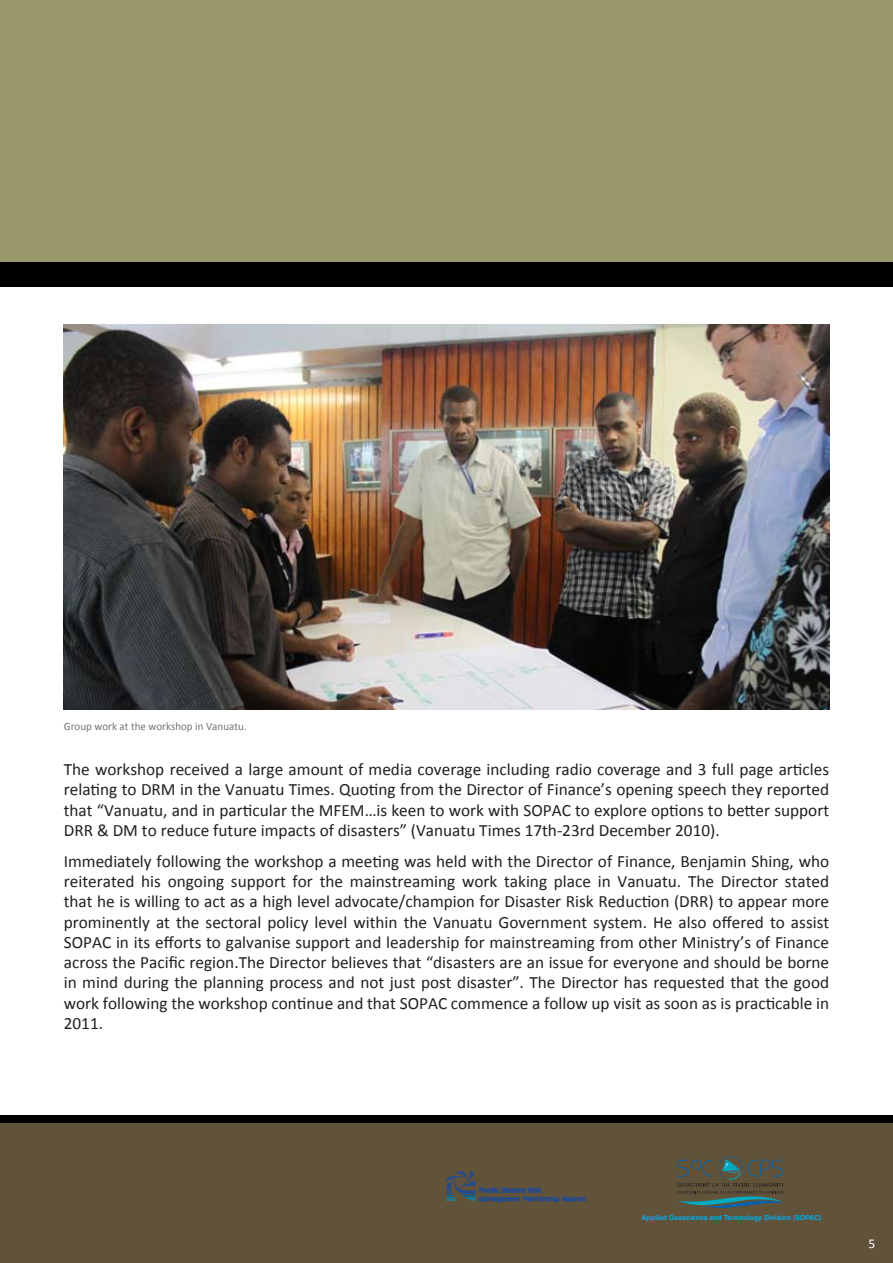
<style>
.page{position:relative;width:893px;height:1263px;background:#fff}
.page>*{position:absolute;margin:0;border:0;box-sizing:border-box;transform-origin:0 0}
.t1{font:17.25px/20.2px "Calibri";color:#231f20;text-align:justify}
.t2{font:13.5px "Calibri";color:#fff}
.t3{font:11.25px "Calibri";color:#73757b}
.t4{font:700 6.9px "Helvetica";color:#00aeef}
</style>
<div class="page">
<div style="left:0;top:0;width:893px;height:264px;background:#9a996e"></div>
<div style="left:0;top:1121px;width:893px;height:142px;background:#61523a"></div>
<div style="left:0;top:262px;width:893px;height:25px;background:#000"></div>
<div style="left:0;top:1115px;width:893px;height:8px;background:#000"></div>
<svg style="left:446px;top:1171px;width:141px;height:32px"></svg>
<img style="left:64px;top:324px;width:765px;height:385px">
<svg style="left:677px;top:1156px;width:108px;height:52px"></svg>
<p class="t3" style="left:64px;top:719px;width:184px">Group work at the workshop in Vanuatu.</p>
<p class="t1" style="left:64px;top:758px;width:767px">The workshop received a large amount of media coverage including radio coverage and 3 full page articles relating to DRM in the Vanuatu Times. Quoting from the Director of Finance’s opening speech they reported that “Vanuatu, and in particular the MFEM…is keen to work with SOPAC to explore options to better support DRR &amp; DM to reduce future impacts of disasters” (Vanuatu Times 17th-23rd December 2010).</p>
<p class="t1" style="left:64px;top:850px;width:767px">Immediately following the workshop a meeting was held with the Director of Finance, Benjamin Shing, who reiterated his ongoing support for the mainstreaming work taking place in Vanuatu. The Director stated that he is willing to act as a high level advocate/champion for Disaster Risk Reduction (DRR) to appear more prominently at the sectoral policy level within the Vanuatu Government system. He also offered to assist SOPAC in its efforts to galvanise support and leadership for mainstreaming from other Ministry’s of Finance across the Pacific region.The Director believes that “disasters are an issue for everyone and should be borne in mind during the planning process and not just post disaster”. The Director has requested that the good work following the workshop continue and that SOPAC commence a follow up visit as soon as is practicable in 2011.</p>
<p class="t4" style="left:642px;top:1212px;width:181px">Applied Geoscience and Technology Division (SOPAC)</p>
<p class="t2" style="left:869px;top:1235px;width:8px">5</p>
</div>
